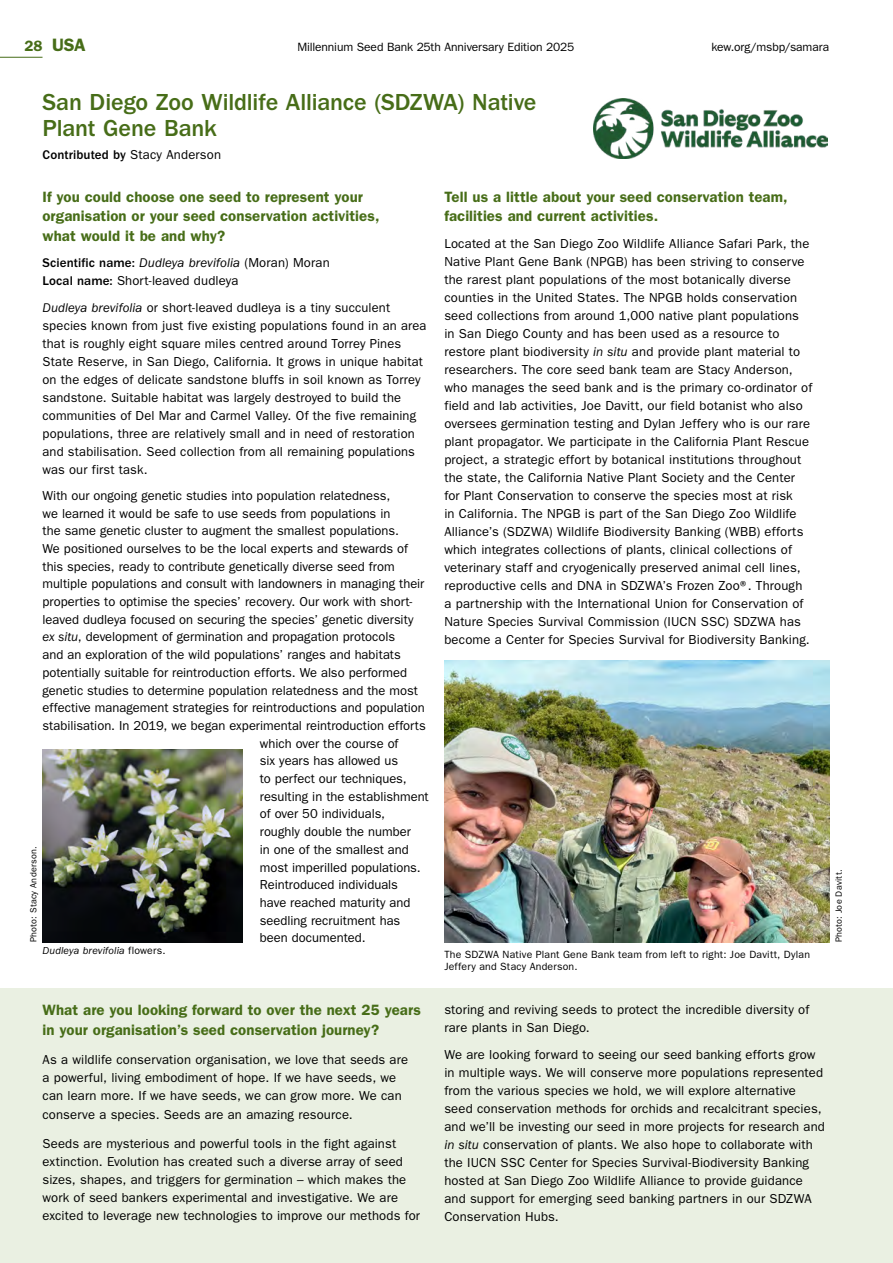
<style>
.page{position:relative;width:893px;height:1263px;background:#fff}
.page>*{position:absolute;margin:0;border:0;box-sizing:border-box;transform-origin:0 0}
.Org_heading_AMERICAS{font:500 24px/26.4px "ITC Franklin Gothic Std";letter-spacing:-.01em;color:#476d18}
.t1{font:600 18px "ITC Franklin Gothic Std";color:#476d18}
.Org_sub_heading_AMERICAS{font:600 15px/19.5px "ITC Franklin Gothic Std";letter-spacing:.005em;color:#476d18}
.Org_body_text{font:13.05px/18px "ITC Franklin Gothic Std";letter-spacing:.01em;color:#000}
.Org_body_text-2{font:italic 13.05px "ITC Franklin Gothic Std";letter-spacing:.005em;color:#000}
.Org_body_text-3{font:500 13.05px "ITC Franklin Gothic Std";letter-spacing:.01em;color:#000}
.t2{font:12px "ITC Franklin Gothic Std";letter-spacing:-.01em;color:#000}
.Org_photo_description{font:10.5px/12.6px "ITC Franklin Gothic Std";letter-spacing:.02em;color:#000}
.Org_body_text-4{font:italic 10.5px "ITC Franklin Gothic Std";letter-spacing:.015em;color:#000}
.photo_credit{font:9px "ITC Franklin Gothic Std";letter-spacing:.025em;color:#000}
.s1{font-size:15px}
.s2{font-weight:400}
.s3{font-weight:500;font-style:normal}
.s4{font-style:normal}
.s5{font-weight:500}
.s6{font-style:italic}
</style>
<div class="page">
<div style="left:0;top:988px;width:893px;height:275px;background:#eaf0e2"></div>
<img style="left:594px;top:99px;width:233px;height:60px">
<img style="left:43px;top:749px;width:200px;height:193px">
<img style="left:444px;top:661px;width:385px;height:281px">
<hr style="left:0;top:57px;width:43px;height:1px;background:#476d18">
<h2 class="t1" style="left:25px;top:34px;width:63px"><span class="s1">28</span> USA</h2>
<p class="t2" style="left:297px;top:40px;width:279px">Millennium Seed Bank 25th Anniversary Edition 2025</p>
<p class="t2" style="left:711px;top:40px;width:119px">kew.org/msbp/samara</p>
<p class="Org_heading_AMERICAS" style="left:43px;top:89px;width:495px">San Diego Zoo Wildlife Alliance (SDZWA) Native<br>Plant Gene Bank</p>
<p class="Org_body_text-3" style="left:43px;top:147px;width:180px">Contributed by <span class="s2">Stacy Anderson</span></p>
<p class="Org_sub_heading_AMERICAS" style="left:43px;top:187px;width:338px">If you could choose one seed to represent your organisation or your seed conservation activities, what would it be and why?</p>
<p class="Org_body_text-2" style="left:43px;top:256px;width:289px"><span class="s3">Scientific name:</span> Dudleya brevifolia <span class="s4">(Moran) Moran</span></p>
<p class="Org_body_text" style="left:43px;top:272px;width:197px"><span class="s5">Local name:</span> Short-leaved dudleya</p>
<p class="Org_body_text" style="left:43px;top:298px;width:385px"><span class="s6">Dudleya brevifolia</span> or short-leaved dudleya is a tiny succulent species known from just five existing populations found in an area that is roughly eight square miles centred around Torrey Pines State Reserve, in San Diego, California. It grows in unique habitat on the edges of delicate sandstone bluffs in soil known as Torrey sandstone. Suitable habitat was largely destroyed to build the communities of Del Mar and Carmel Valley. Of the five remaining populations, three are relatively small and in need of restoration and stabilisation. Seed collection from all remaining populations was our first task.</p>
<p class="Org_body_text" style="left:43px;top:486px;width:349px">With our ongoing genetic studies into population relatedness,</p>
<p class="Org_body_text" style="left:43px;top:504px;width:349px">we learned it would be safe to use seeds from populations in</p>
<p class="Org_body_text" style="left:43px;top:522px;width:358px">the same genetic cluster to augment the smallest populations.</p>
<p class="Org_body_text" style="left:43px;top:540px;width:367px">We positioned ourselves to be the local experts and stewards of</p>
<p class="Org_body_text" style="left:43px;top:557px;width:354px">this species, ready to contribute genetically diverse seed from</p>
<p class="Org_body_text" style="left:43px;top:575px;width:383px">multiple populations and consult with landowners in managing their</p>
<p class="Org_body_text" style="left:43px;top:593px;width:371px">properties to optimise the species’ recovery. Our work with short-</p>
<p class="Org_body_text" style="left:43px;top:610px;width:373px">leaved dudleya focused on securing the species’ genetic diversity</p>
<p class="Org_body_text" style="left:43px;top:628px;width:354px"><span class="s6">ex situ</span>, development of germination and propagation protocols</p>
<p class="Org_body_text" style="left:43px;top:646px;width:360px">and an exploration of the wild populations’ ranges and habitats</p>
<p class="Org_body_text" style="left:43px;top:663px;width:366px">potentially suitable for reintroduction efforts. We also performed</p>
<p class="Org_body_text" style="left:43px;top:681px;width:377px">genetic studies to determine population relatedness and the most</p>
<p class="Org_body_text" style="left:43px;top:699px;width:384px">effective management strategies for reintroductions and population</p>
<p class="Org_body_text" style="left:43px;top:717px;width:385px">stabilisation. In 2019, we began experimental reintroduction efforts</p>
<p class="Org_body_text" style="left:260px;top:734px;width:140px">which over the course of</p>
<p class="Org_body_text" style="left:260px;top:752px;width:140px">six years has allowed us</p>
<p class="Org_body_text" style="left:260px;top:770px;width:148px">to perfect our techniques,</p>
<p class="Org_body_text" style="left:260px;top:787px;width:170px">resulting in the establishment</p>
<p class="Org_body_text" style="left:260px;top:805px;width:127px">of over 50 individuals,</p>
<p class="Org_body_text" style="left:260px;top:823px;width:153px">roughly double the number</p>
<p class="Org_body_text" style="left:260px;top:840px;width:151px">in one of the smallest and</p>
<p class="Org_body_text" style="left:260px;top:858px;width:162px">most imperilled populations.</p>
<p class="Org_body_text" style="left:260px;top:876px;width:140px">Reintroduced individuals</p>
<p class="Org_body_text" style="left:260px;top:893px;width:152px">have reached maturity and</p>
<p class="Org_body_text" style="left:260px;top:911px;width:142px">seedling recruitment has</p>
<p class="Org_body_text" style="left:260px;top:929px;width:107px">been documented.</p>
<p class="photo_credit" style="left:28px;top:942px;width:97px;rotate:-90deg">Photo: Stacy Anderson.</p>
<p class="Org_sub_heading_AMERICAS" style="left:444px;top:187px;width:345px">Tell us a little about your seed conservation team, facilities and current activities.</p>
<p class="Org_body_text" style="left:444px;top:234px;width:369px">Located at the San Diego Zoo Wildlife Alliance Safari Park, the Native Plant Gene Bank (NPGB) has been striving to conserve the rarest plant populations of the most botanically diverse counties in the United States. The NPGB holds conservation seed collections from around 1,000 native plant populations in San Diego County and has been used as a resource to restore plant biodiversity <span class="s6">in situ</span> and provide plant material to researchers. The core seed bank team are Stacy Anderson, who manages the seed bank and is the primary co-ordinator of field and lab activities, Joe Davitt, our field botanist who also oversees germination testing and Dylan Jeffery who is our rare plant propagator. We participate in the California Plant Rescue project, a strategic effort by botanical institutions throughout the state, the California Native Plant Society and the Center for Plant Conservation to conserve the species most at risk<br>in California. The NPGB is part of the San Diego Zoo Wildlife Alliance’s (SDZWA) Wildlife Biodiversity Banking (WBB) efforts which integrates collections of plants, clinical collections of veterinary staff and cryogenically preserved animal cell lines, reproductive cells and DNA in SDZWA’s Frozen Zoo®. Through a partnership with the International Union for Conservation of Nature Species Survival Commission (IUCN SSC) SDZWA has become a Center for Species Survival for Biodiversity Banking.</p>
<p class="Org_body_text-4" style="left:43px;top:945px;width:124px">Dudleya brevifolia <span class="s4">flowers.</span></p>
<p class="Org_photo_description" style="left:444px;top:948px;width:367px">The SDZWA Native Plant Gene Bank team from left to right: Joe Davitt, Dylan<br>Jeffery and Stacy Anderson.</p>
<p class="photo_credit" style="left:833px;top:942px;width:74px;rotate:-90deg">Photo: Joe Davitt.</p>
<p class="Org_sub_heading_AMERICAS" style="left:43px;top:1000px;width:380px">What are you looking forward to over the next 25 years in your organisation’s seed conservation journey?</p>
<p class="Org_body_text" style="left:43px;top:1051px;width:367px">As a wildlife conservation organisation, we love that seeds are a powerful, living embodiment of hope. If we have seeds, we can learn more. If we have seeds, we can grow more. We can conserve a species. Seeds are an amazing resource.</p>
<p class="Org_body_text" style="left:43px;top:1134px;width:379px">Seeds are mysterious and powerful tools in the fight against extinction. Evolution has created such a diverse array of seed sizes, shapes, and triggers for germination – which makes the work of seed bankers experimental and investigative. We are excited to leverage new technologies to improve our methods for</p>
<p class="Org_body_text" style="left:444px;top:1001px;width:366px">storing and reviving seeds to protect the incredible diversity of rare plants in San Diego.</p>
<p class="Org_body_text" style="left:444px;top:1045px;width:382px">We are looking forward to seeing our seed banking efforts grow in multiple ways. We will conserve more populations represented from the various species we hold, we will explore alternative seed conservation methods for orchids and recalcitrant species, and we’ll be investing our seed in more projects for research and <span class="s6">in situ</span> conservation of plants. We also hope to collaborate with the IUCN SSC Center for Species Survival-Biodiversity Banking hosted at San Diego Zoo Wildlife Alliance to provide guidance and support for emerging seed banking partners in our SDZWA Conservation Hubs.</p>
</div>
